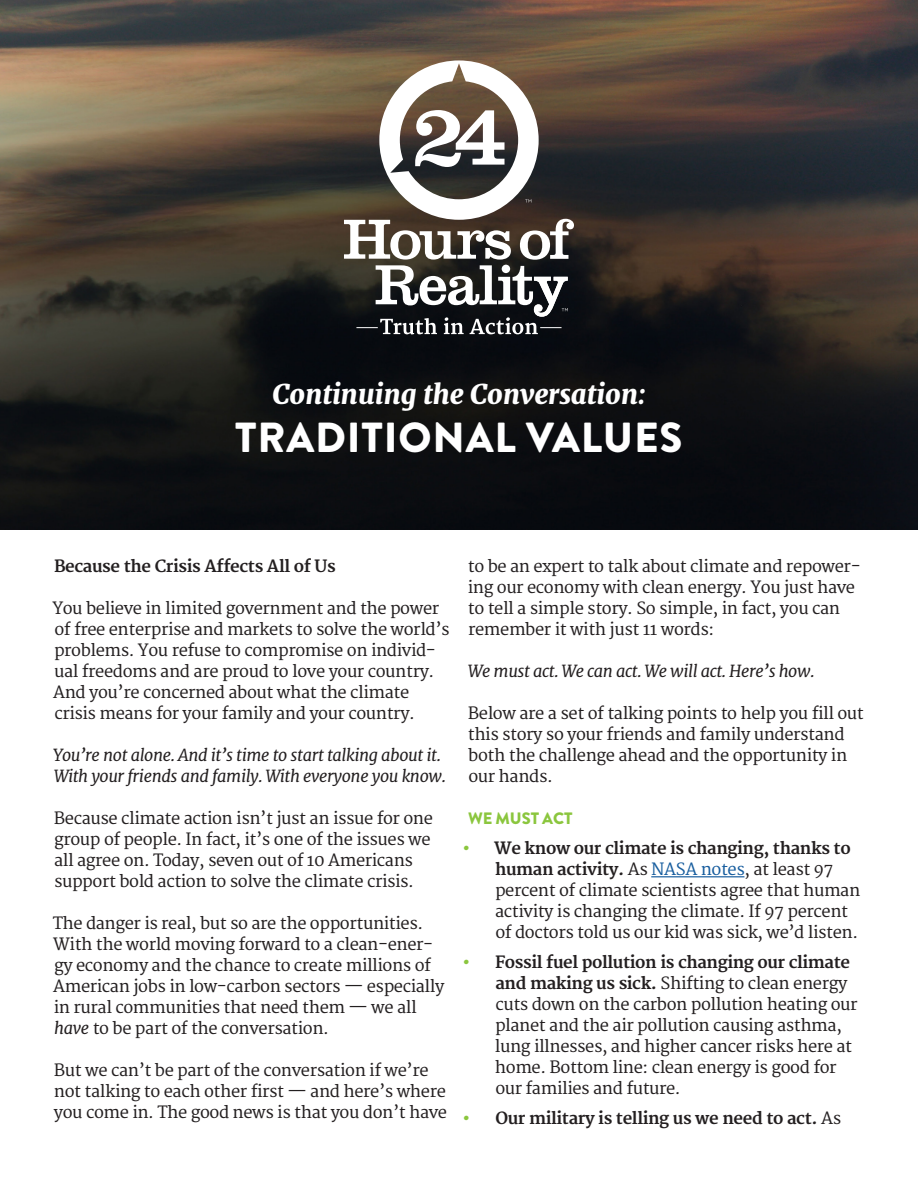
<style>
.page{position:relative;width:918px;height:1188px;background:#fff}
.page>*{position:absolute;margin:0;border:0;box-sizing:border-box;transform-origin:0 0}
.t1{font:900 42px "Brandon Grotesque";letter-spacing:.02em;color:#fff}
.t2{font:italic 800 27px "Merriweather";color:#fff}
.t3{font:16.5px/21px "Merriweather";letter-spacing:-.025em;color:#231f20}
.t4{font:italic 16.5px/21px "Merriweather";letter-spacing:-.025em;color:#231f20}
.t5{font:700 16.5px "Merriweather";letter-spacing:-.025em;color:#231f20}
.t6{font:900 16.5px "Brandon Grotesque";letter-spacing:-.005em;color:#8bc63e}
.s1{font-style:italic}
.s2{font-weight:700;color:#8bc63e}
.s3{font-weight:700}
.s4{color:#175d9e}
.s5{color:#8bc63e}
.s6{font-weight:400}
</style>
<div class="page">
<img style="left:0;top:0;width:918px;height:529px">
<svg style="left:344px;top:60px;width:230px;height:274px"></svg>
<hr style="left:651px;top:876px;width:93px;height:1px;background:#175d9e">
<p class="t2" style="left:273px;top:378px;width:375px">Continuing the Conversation:</p>
<p class="t1" style="left:235px;top:408px;width:449px">TRADITIONAL VALUES</p>
<p class="t5" style="left:54px;top:556px;width:283px">Because the Crisis Affects All of Us</p>
<p class="t3" style="left:52px;top:598px;width:399px">You believe in limited government and the power of free enterprise and markets to solve the world’s problems. You refuse to compromise on individ&shy;ual freedoms and are proud to love your country.<br>And you’re concerned about what the climate crisis means for your family and your country.</p>
<p class="t4" style="left:53px;top:744px;width:394px">You’re not alone. And it’s time to start talking about it.<br>With your friends and family. With everyone you know.</p>
<p class="t3" style="left:54px;top:808px;width:381px">Because climate action isn’t just an issue for one group of people. In fact, it’s one of the issues we all agree on. Today, seven out of 10 Americans support bold action to solve the climate crisis.</p>
<p class="t3" style="left:53px;top:913px;width:393px">The danger is real, but so are the opportunities.<br>With the world moving forward to a clean-ener&shy;gy economy and the chance to create millions of American jobs in low-carbon sectors — especially in rural communities that need them — we all <span class="s1">have</span> to be part of the conversation.</p>
<p class="t3" style="left:54px;top:1060px;width:395px">But we can’t be part of the conversation if we’re not talking to each other first — and here’s where you come in. The good news is that you don’t have</p>
<p class="t3" style="left:468px;top:556px;width:394px">to be an expert to talk about climate and repower&shy;ing our economy with clean energy. You just have to tell a simple story. So simple, in fact, you can remember it with just 11 words:</p>
<p class="t4" style="left:468px;top:660px;width:348px">We must act. We can act. We will act. Here’s how.</p>
<p class="t3" style="left:468px;top:703px;width:397px">Below are a set of talking points to help you fill out this story so your friends and family understand both the challenge ahead and the opportunity in our hands.</p>
<p class="t6" style="left:468px;top:806px;width:106px">WE MUST ACT</p>
<p class="t3" style="left:495px;top:838px;width:367px;text-indent:-32px"><span class="s2">•</span> <span class="s3">We know our climate is changing, thanks to human activity.</span> As <span class="s4">NASA notes</span>, at least 97 percent of climate scientists agree that human activity is changing the climate. If 97 percent of doctors told us our kid was sick, we’d listen.</p>
<p class="t3" style="left:495px;top:952px;width:364px;text-indent:-32px"><span class="s2">•</span> <span class="s3">Fossil fuel pollution is changing our climate and making us sick.</span> Shifting to clean energy cuts down on the carbon pollution heating our planet and the air pollution causing asthma, lung illnesses, and higher cancer risks here at home. Bottom line: clean energy is good for our families and future.</p>
<p class="t5" style="left:463px;top:1108px;width:380px"><span class="s5">•</span> Our military is telling us we need to act. <span class="s6">As</span></p>
</div>
